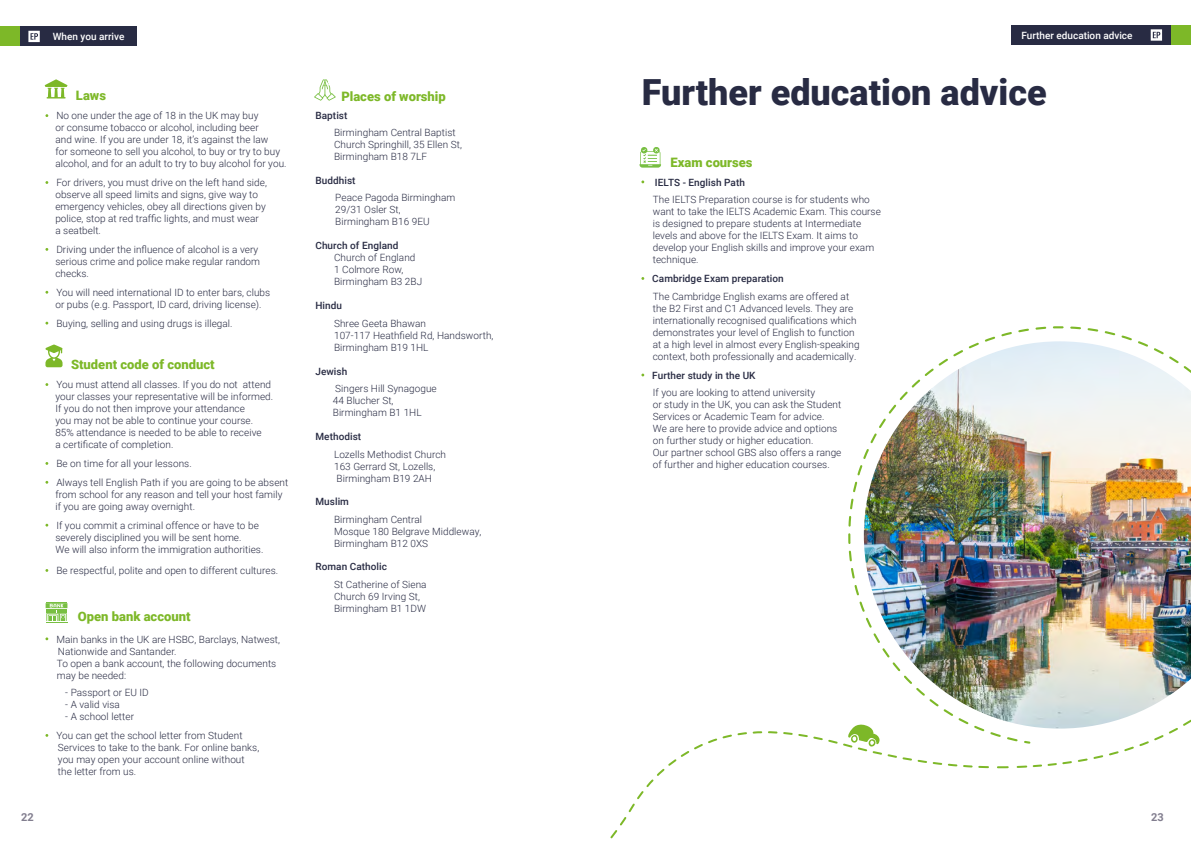
<style>
.page{position:relative;width:1191px;height:842px;background:#fff}
.page>*{position:absolute;margin:0;border:0;box-sizing:border-box;transform-origin:0 0}
.t1{font:900 36px "Roboto";color:#282b43}
.t2{font:900 13px "Roboto";color:#7db828}
.t3{font:700 11px "Roboto";color:#827e8f}
.t4{font:300 10px/12px "Roboto";letter-spacing:.005em;color:#282b43}
.t5{font:500 10px "Roboto";letter-spacing:.005em;color:#282b43}
.t6{font:500 10px "Roboto";color:#fff}
</style>
<div class="page">
<svg style="left:45px;top:79px;width:23px;height:20px"></svg>
<svg style="left:45px;top:344px;width:18px;height:23px"></svg>
<div style="left:1011px;top:25px;width:160px;height:20px;background:#282b43"></div>
<div style="left:1171px;top:25px;width:20px;height:20px;background:#7db828"></div>
<svg style="left:1150px;top:29px;width:12px;height:12px"></svg>
<div style="left:19px;top:27px;width:118px;height:19px;background:#282b43"></div>
<div style="left:0;top:27px;width:19px;height:19px;background:#7db828"></div>
<svg style="left:28px;top:31px;width:12px;height:11px"></svg>
<svg style="left:314px;top:79px;width:22px;height:22px"></svg>
<svg style="left:46px;top:602px;width:21px;height:21px"></svg>
<img style="left:864px;top:341px;width:327px;height:225px">
<img style="left:610px;top:566px;width:581px;height:273px">
<svg style="left:736px;top:724px;width:241px;height:45px"></svg>
<svg style="left:639px;top:147px;width:22px;height:21px"></svg>
<p class="t6" style="left:53px;top:29px;width:73px">When you arrive</p>
<h2 class="t2" style="left:76px;top:87px;width:32px">Laws</h2>
<p class="t4" style="left:55px;top:109px;width:233px">No one under the age of 18 in the UK may buy<br>or consume tobacco or alcohol, including beer<br>and wine. If you are under 18, it’s against the law<br>for someone to sell you alcohol, to buy or try to buy alcohol, and for an adult to try to buy alcohol for you.</p>
<p class="t4" style="left:55px;top:176px;width:213px">For drivers, you must drive on the left hand side, observe all speed limits and signs, give way to emergency vehicles, obey all directions given by police, stop at red traffic lights, and must wear<br>a seatbelt.</p>
<p class="t4" style="left:55px;top:243px;width:206px">Driving under the influence of alcohol is a very serious crime and police make regular random checks.</p>
<p class="t4" style="left:55px;top:286px;width:216px">You will need international ID to enter bars, clubs or pubs (e.g. Passport, ID card, driving license).</p>
<p class="t4" style="left:56px;top:317px;width:178px">Buying, selling and using drugs is illegal.</p>
<h2 class="t2" style="left:71px;top:356px;width:145px">Student code of conduct</h2>
<p class="t4" style="left:55px;top:378px;width:219px">You must attend all classes. If you do not attend your classes your representative will be informed.<br>If you do not then improve your attendance<br>you may not be able to continue your course.<br>85% attendance is needed to be able to receive<br>a certificate of completion.</p>
<p class="t4" style="left:56px;top:454px;width:233px;line-height:18.9px">Be on time for all your lessons.<br>Always tell English Path if you are going to be absent</p>
<p class="t4" style="left:55px;top:488px;width:229px">from school for any reason and tell your host family if you are going away overnight.</p>
<p class="t4" style="left:55px;top:519px;width:209px">If you commit a criminal offence or have to be severely disciplined you will be sent home.<br>We will also inform the immigration authorities.</p>
<p class="t4" style="left:56px;top:564px;width:223px">Be respectful, polite and open to different cultures.</p>
<h2 class="t2" style="left:78px;top:607px;width:114px">Open bank account</h2>
<p class="t4" style="left:56px;top:632px;width:225px">Main banks in the UK are HSBC, Barclays, Natwest, Nationwide and Santander.<br>To open a bank account, the following documents may be needed:</p>
<p class="t4" style="left:65px;top:686px;width:85px">- Passport or EU ID</p>
<p class="t4" style="left:65px;top:698px;width:56px">- A valid visa</p>
<p class="t4" style="left:56px;top:707px;width:188px;line-height:18.9px;text-indent:9px">- A school letter<br>You can get the school letter from Student</p>
<p class="t4" style="left:58px;top:741px;width:203px">Services to take to the bank. For online banks, you may open your account online without the letter from us.</p>
<h2 class="t2" style="left:341px;top:87px;width:106px">Places of worship</h2>
<p class="t5" style="left:315px;top:108px;width:34px">Baptist</p>
<p class="t4" style="left:334px;top:127px;width:129px">Birmingham Central Baptist<br>Church Springhill, 35 Ellen St,<br>Birmingham B18 7LF</p>
<p class="t5" style="left:315px;top:173px;width:42px">Buddhist</p>
<p class="t4" style="left:335px;top:192px;width:122px">Peace Pagoda Birmingham<br>29/31 Osler St,<br>Birmingham B16 9EU</p>
<p class="t5" style="left:315px;top:239px;width:84px">Church of England</p>
<p class="t4" style="left:334px;top:252px;width:90px">Church of England<br>1 Colmore Row,<br>Birmingham B3 2BJ</p>
<p class="t5" style="left:315px;top:298px;width:28px">Hindu</p>
<p class="t4" style="left:334px;top:317px;width:161px">Shree Geeta Bhawan<br>107-117 Heathfield Rd, Handsworth,<br>Birmingham B19 1HL</p>
<p class="t5" style="left:315px;top:364px;width:33px">Jewish</p>
<p class="t4" style="left:333px;top:382px;width:105px">Singers Hill Synagogue<br>44 Blucher St,<br>Birmingham B1 1HL</p>
<p class="t5" style="left:315px;top:430px;width:47px">Methodist</p>
<p class="t4" style="left:334px;top:448px;width:113px">Lozells Methodist Church<br>163 Gerrard St, Lozells,<br>Birmingham B19 2AH</p>
<p class="t5" style="left:315px;top:495px;width:35px">Muslim</p>
<p class="t4" style="left:334px;top:513px;width:149px">Birmingham Central<br>Mosque 180 Belgrave Middleway,<br>Birmingham B12 0XS</p>
<p class="t5" style="left:315px;top:560px;width:73px">Roman Catholic</p>
<p class="t4" style="left:334px;top:578px;width:94px">St Catherine of Siena<br>Church 69 Irving St,<br>Birmingham B1 1DW</p>
<p class="t6" style="left:1021px;top:28px;width:112px">Further education advice</p>
<h1 class="t1" style="left:641px;top:67px;width:406px">Further education advice</h1>
<h2 class="t2" style="left:670px;top:153px;width:84px">Exam courses</h2>
<p class="t5" style="left:655px;top:175px;width:91px">IELTS - English Path</p>
<p class="t4" style="left:653px;top:193px;width:230px">The IELTS Preparation course is for students who want to take the IELTS Academic Exam. This course is designed to prepare students at Intermediate levels and above for the IELTS Exam. It aims to develop your English skills and improve your exam technique.</p>
<p class="t5" style="left:652px;top:272px;width:133px">Cambridge Exam preparation</p>
<p class="t4" style="left:653px;top:290px;width:208px">The Cambridge English exams are offered at the B2 First and C1 Advanced levels. They are internationally recognised qualifications which demonstrates your level of English to function at a high level in almost every English-speaking context, both professionally and academically.</p>
<p class="t5" style="left:652px;top:368px;width:105px">Further study in the UK</p>
<p class="t4" style="left:653px;top:386px;width:190px">If you are looking to attend university<br>or study in the UK, you can ask the Student Services or Academic Team for advice.<br>We are here to provide advice and options on further study or higher education.<br>Our partner school GBS also offers a range of further and higher education courses.</p>
<p class="t3" style="left:21px;top:810px;width:14px">22</p>
<p class="t3" style="left:1151px;top:810px;width:14px">23</p>
</div>
